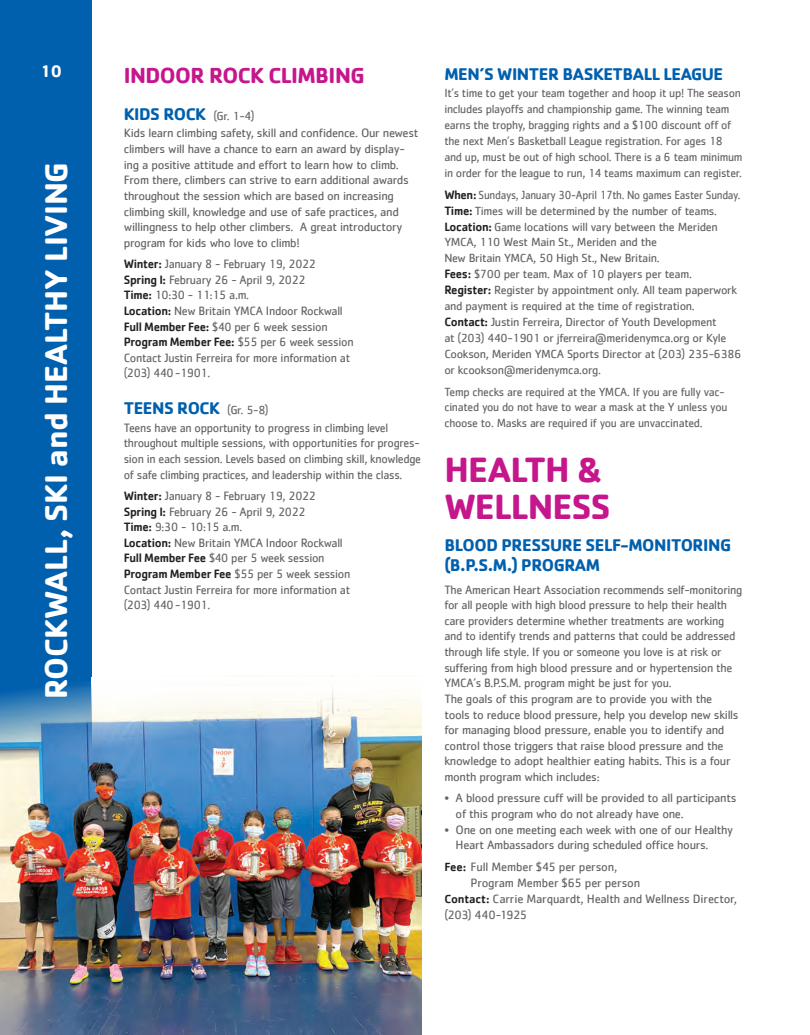
<style>
.page{position:relative;width:810px;height:1035px;background:#fff}
.page>*{position:absolute;margin:0;border:0;box-sizing:border-box;transform-origin:0 0}
.t1{font:700 36.25px/37.5px "Cachet";letter-spacing:-.025em;color:#c5168c}
.t2{font:700 32.5px "Cachet";letter-spacing:-.01em;color:#fff}
.t3{font:700 22.5px "Cachet";letter-spacing:-.025em;color:#c5168c}
.t4{font:700 17.5px/20px "Cachet";letter-spacing:-.025em;color:#0160ae}
.t5{font:700 17.5px "Cachet";color:#fff}
.t6{font:12.5px/15.6px "Cachet";letter-spacing:-.025em;color:#636366}
.t7{font:12.5px/15.6px "Cachet";letter-spacing:-.025em;color:#636366;scale:.96 1}
.t8{font:12.25px/16px "Cachet";letter-spacing:-.025em;color:#636366;scale:.92 1}
.t9{font:12.25px/16px "Cachet";letter-spacing:-.025em;color:#636366}
.s1{font-weight:400;font-size:12.25px;color:#636366}
.s2{font-weight:500;color:#231f20}
.s3{font-weight:500;font-size:12.5px;color:#231f20}
.s4{font-weight:500;font-size:12.25px;color:#231f20}
</style>
<div class="page">
<div style="left:0;top:0;width:91px;height:1035px;background:#0160ae"></div>
<img style="left:0;top:675px;width:422px;height:360px">
<svg style="left:91px;top:677px;width:331px;height:55px;fill:#fdfbf3"></svg>
<h3 class="t5" style="left:41px;top:60px;width:23px">10</h3>
<h2 class="t2" style="left:35px;top:699px;width:539px;rotate:-90deg">ROCKWALL, SKI and HEALTHY LIVING</h2>
<h3 class="t3" style="left:124px;top:61px;width:242px">INDOOR ROCK CLIMBING</h3>
<h3 class="t4" style="left:124px;top:104px;width:132px">KIDS ROCK <span class="s1">(Gr. 1-4)</span></h3>
<p class="t6" style="left:124px;top:125px;width:296px">Kids learn climbing safety, skill and confidence. Our newest climbers will have a chance to earn an award by display&shy;ing a positive attitude and effort to learn how to climb.<br>From there, climbers can strive to earn additional awards throughout the session which are based on increasing climbing skill, knowledge and use of safe practices, and willingness to help other climbers. A great introductory program for kids who love to climb!</p>
<p class="t6" style="left:124px;top:256px;width:231px"><span class="s2">Winter:</span> January 8 - February 19, 2022<br><span class="s2">Spring I:</span> February 26 - April 9, 2022<br><span class="s2">Time:</span> 10:30 - 11:15 a.m.<br><span class="s2">Location:</span> New Britain YMCA Indoor Rockwall <span class="s2">Full Member Fee:</span> $40 per 6 week session <span class="s2">Program Member Fee:</span> $55 per 6 week session Contact Justin Ferreira for more information at (203) 440-1901.</p>
<h3 class="t4" style="left:124px;top:398px;width:146px">TEENS ROCK <span class="s1">(Gr. 5-8)</span></h3>
<p class="t7" style="left:124px;top:420px;width:311px">Teens have an opportunity to progress in climbing level throughout multiple sessions, with opportunities for progres&shy;sion in each session. Levels based on climbing skill, knowledge of safe climbing practices, and leadership within the class.</p>
<p class="t6" style="left:124px;top:488px;width:228px"><span class="s2">Winter:</span> January 8 - February 19, 2022<br><span class="s2">Spring I:</span> February 26 - April 9, 2022<br><span class="s2">Time:</span> 9:30 - 10:15 a.m.<br><span class="s2">Location:</span> New Britain YMCA Indoor Rockwall <span class="s2">Full Member Fee</span> $40 per 5 week session <span class="s2">Program Member Fee</span> $55 per 5 week session Contact Justin Ferreira for more information at (203) 440-1901.</p>
<h3 class="t4" style="left:444px;top:63px;width:280px">MEN’S WINTER BASKETBALL LEAGUE</h3>
<p class="t9" style="left:444px;top:85px;width:300px">It’s time to get your team together and hoop it up! The season includes playoffs and championship game. The winning team earns the trophy, bragging rights and a $100 discount off of the next Men’s Basketball League registration. For ages 18 and up, must be out of high school. There is a 6 team minimum in order for the league to run, 14 teams maximum can register.</p>
<p class="t8" style="left:444px;top:186px;width:325px"><span class="s3">When:</span> Sundays, January 30-April 17th. No games Easter Sunday.<br><span class="s3">Time:</span> Times will be determined by the number of teams.<br><span class="s3">Location:</span> Game locations will vary between the Meriden YMCA, 110 West Main St., Meriden and the<br>New Britain YMCA, 50 High St., New Britain.<br><span class="s3">Fees:</span> $700 per team. Max of 10 players per team.<br><span class="s3">Register:</span> Register by appointment only. All team paperwork and payment is required at the time of registration.<br><span class="s3">Contact:</span> Justin Ferreira, Director of Youth Development<br>at (203) 440-1901 or jferreira@meridenymca.org or Kyle Cookson, Meriden YMCA Sports Director at (203) 235-6386 or kcookson@meridenymca.org.</p>
<p class="t9" style="left:444px;top:383px;width:285px">Temp checks are required at the YMCA. If you are fully vac&shy;cinated you do not have to wear a mask at the Y unless you choose to. Masks are required if you are unvaccinated.</p>
<h1 class="t1" style="left:444px;top:450px;width:168px">HEALTH &amp;<br>WELLNESS</h1>
<h3 class="t4" style="left:444px;top:534px;width:288px">BLOOD PRESSURE SELF-MONITORING (B.P.S.M.) PROGRAM</h3>
<p class="t6" style="left:444px;top:581px;width:300px">The American Heart Association recommends self-monitoring for all people with high blood pressure to help their health care providers determine whether treatments are working and to identify trends and patterns that could be addressed through life style. If you or someone you love is at risk or suffering from high blood pressure and or hypertension the YMCA’s B.P.S.M. program might be just for you.<br>The goals of this program are to provide you with the<br>tools to reduce blood pressure, help you develop new skills for managing blood pressure, enable you to identify and control those triggers that raise blood pressure and the knowledge to adopt healthier eating habits. This is a four month program which includes:</p>
<p class="t6" style="left:456px;top:790px;width:282px;text-indent:-11px">• A blood pressure cuff will be provided to all participants of this program who do not already have one.</p>
<p class="t6" style="left:456px;top:821px;width:279px;text-indent:-11px">• One on one meeting each week with one of our Healthy<br>Heart Ambassadors during scheduled office hours.</p>
<p class="t6" style="left:444px;top:859px;width:174px"><span class="s4">Fee:</span> Full Member $45 per person,</p>
<p class="t6" style="left:471px;top:874px;width:171px">Program Member $65 per person</p>
<p class="t6" style="left:444px;top:891px;width:294px"><span class="s4">Contact:</span> Carrie Marquardt, Health and Wellness Director,</p>
<p class="t6" style="left:444px;top:906px;width:84px">(203) 440-1925</p>
</div>
